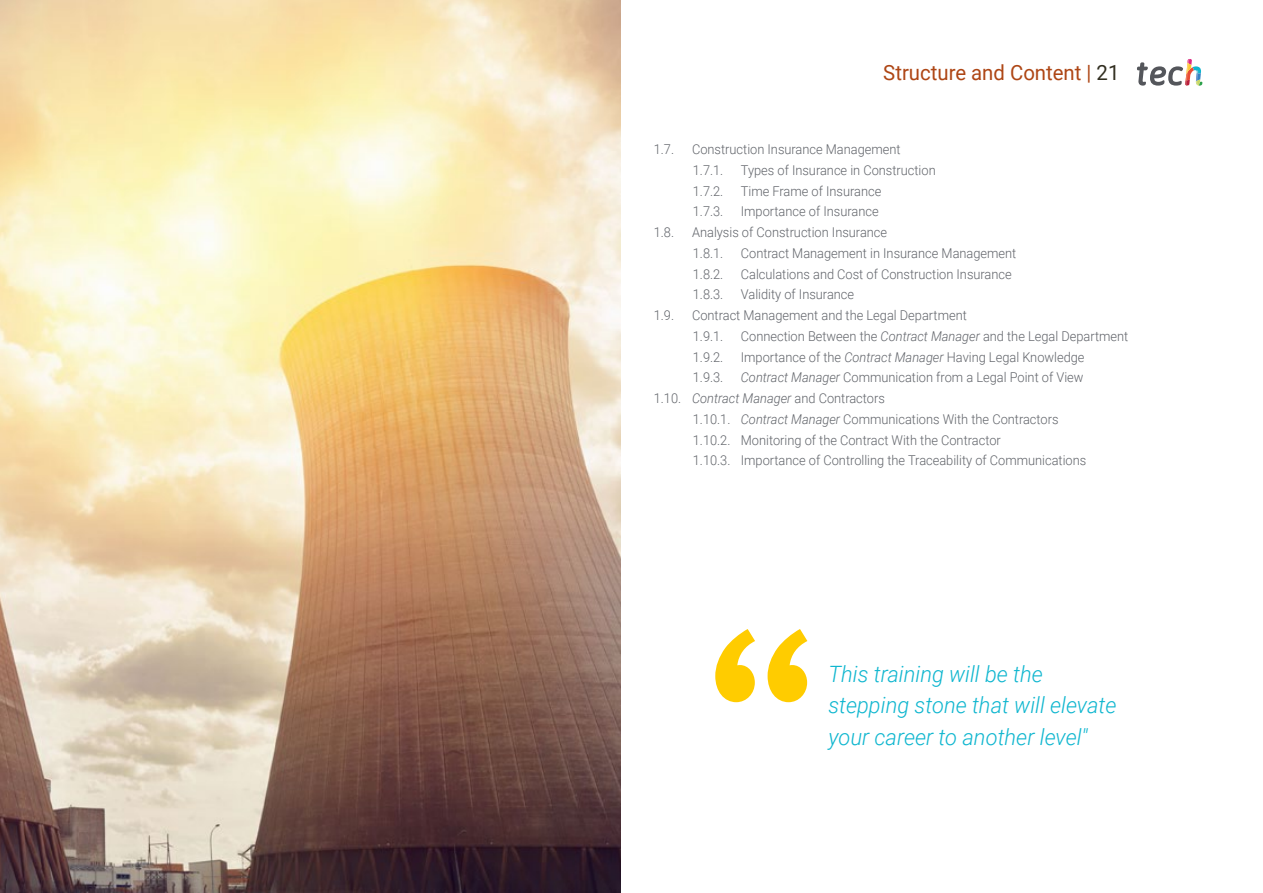
<style>
.page{position:relative;width:1263px;height:893px;background:#fff}
.page>*{position:absolute;margin:0;border:0;box-sizing:border-box;transform-origin:0 0}
.t1{font:italic 300 22.5px/31.5px "Roboto";color:#0fb6cf}
.t2{font:21px "Roboto";color:#ae4615}
.t3{font:300 13.5px/20.7px "Roboto";color:#61646a;scale:.95 1}
.s1{color:#312e20}
.s2{font-style:italic}
</style>
<div class="page">
<img style="left:0;top:0;width:621px;height:893px">
<svg style="left:1137px;top:59px;width:65px;height:27px"></svg>
<svg style="left:715px;top:629px;width:92px;height:73px"></svg>
<h2 class="t2" style="left:883px;top:57px;width:238px">Structure and Content | <span class="s1">21</span></h2>
<p class="t3" style="left:654px;top:139px;width:23px">1.7.</p>
<p class="t3" style="left:692px;top:139px;width:221px">Construction Insurance Management<br>1.7.1.</p>
<p class="t3" style="left:741px;top:159px;width:207px">Types of Insurance in Construction</p>
<p class="t3" style="left:693px;top:180px;width:34px">1.7.2.</p>
<p class="t3" style="left:741px;top:180px;width:149px">Time Frame of Insurance</p>
<p class="t3" style="left:693px;top:201px;width:34px">1.7.3.</p>
<p class="t3" style="left:741px;top:201px;width:147px">Importance of Insurance</p>
<p class="t3" style="left:654px;top:222px;width:23px">1.8.</p>
<p class="t3" style="left:692px;top:222px;width:207px">Analysis of Construction Insurance<br>1.8.1.</p>
<p class="t3" style="left:741px;top:242px;width:291px">Contract Management in Insurance Management</p>
<p class="t3" style="left:693px;top:263px;width:34px">1.8.2.</p>
<p class="t3" style="left:741px;top:263px;width:287px">Calculations and Cost of Construction Insurance</p>
<p class="t3" style="left:693px;top:284px;width:34px">1.8.3.</p>
<p class="t3" style="left:741px;top:284px;width:121px">Validity of Insurance</p>
<p class="t3" style="left:654px;top:305px;width:23px">1.9.</p>
<p class="t3" style="left:692px;top:305px;width:291px">Contract Management and the Legal Department<br>1.9.1.</p>
<p class="t3" style="left:741px;top:325px;width:409px">Connection Between the <span class="s2">Contract Manager</span> and the Legal Department</p>
<p class="t3" style="left:693px;top:346px;width:34px">1.9.2.</p>
<p class="t3" style="left:741px;top:346px;width:363px">Importance of the <span class="s2">Contract Manager</span> Having Legal Knowledge</p>
<p class="t3" style="left:693px;top:367px;width:34px">1.9.3.</p>
<p class="t3" style="left:741px;top:367px;width:362px"><span class="s2">Contract Manager</span> Communication from a Legal Point of View</p>
<p class="t3" style="left:654px;top:388px;width:245px">1.10. <span class="s2">Contract Manager</span> and Contractors</p>
<p class="t3" style="left:693px;top:408px;width:386px">1.10.1. <span class="s2">Contract Manager</span> Communications With the Contractors</p>
<p class="t3" style="left:693px;top:429px;width:326px">1.10.2. Monitoring of the Contract With the Contractor</p>
<p class="t3" style="left:693px;top:450px;width:416px">1.10.3. Importance of Controlling the Traceability of Communications</p>
<h1 class="t1" style="left:828px;top:657px;width:290px">This training will be the stepping stone that will elevate your career to another level"</h1>
</div>
